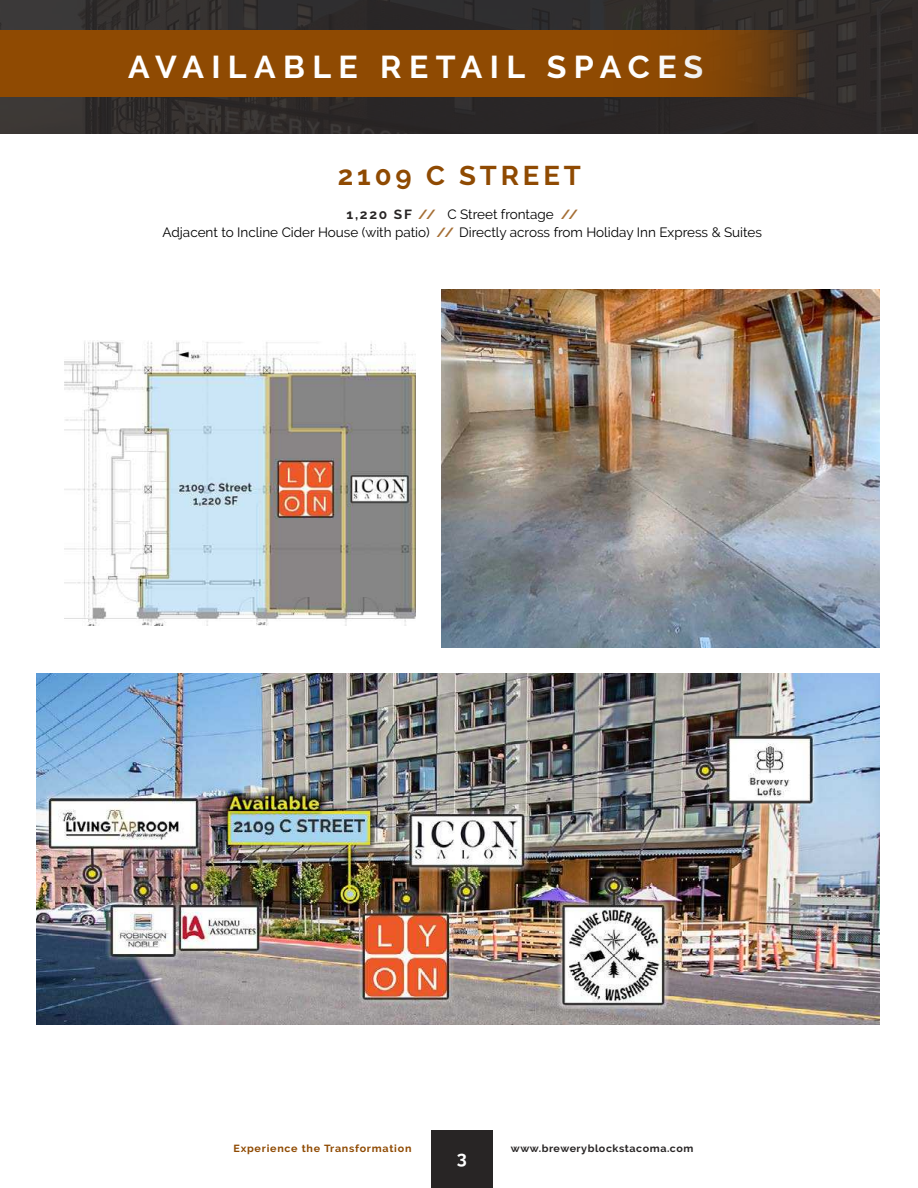
<style>
.page{position:relative;width:918px;height:1188px;background:#fff}
.page>*{position:absolute;margin:0;border:0;box-sizing:border-box;transform-origin:0 0}
.t1{font:700 31.5px "Raleway";letter-spacing:.23em;color:#fff}
.t2{font:700 27px "Raleway";letter-spacing:.14em;color:#8f4a02}
.t3{font:700 18px "Raleway";color:#fff}
.t4{font:13.5px/18px "Raleway";color:#000;text-align:center}
.t5{font:700 10.35px "Raleway";letter-spacing:.07em;color:#8f4a02;scale:1.04 1}
.t6{font:700 10.35px "Raleway";letter-spacing:.05em;color:#282525;scale:1.04 1}
.s1{font-weight:700;font-size:13.2px;color:#282525}
.s2{font-weight:700;font-size:13.2px;color:#a56e34}
</style>
<div class="page">
<div style="left:431px;top:1130px;width:62px;height:58px;background:#282525"></div>
<img style="left:64px;top:341px;width:352px;height:285px">
<img style="left:441px;top:290px;width:439px;height:357px">
<img style="left:36px;top:673px;width:844px;height:351px">
<div style="left:0;top:0;width:918px;height:134px;background:#282525"></div>
<div style="left:0;top:30px;width:809px;height:66px;background:#8f4a02"></div>
<h1 class="t1" style="left:128px;top:49px;width:577px">AVAILABLE RETAIL SPACES</h1>
<p class="t2" style="left:338px;top:161px;width:244px">2109 C STREET</p>
<p class="t4" style="left:163px;top:205px;width:601px"><span class="s1">1,220 SF</span> <span class="s2">//</span> C Street frontage <span class="s2">//<br></span>Adjacent to Incline Cider House (with patio) <span class="s2">//</span> Directly across from Holiday Inn Express &amp; Suites</p>
<p class="t5" style="left:233px;top:1142px;width:173px">Experience the Transformation</p>
<p class="t6" style="left:511px;top:1142px;width:177px">www.breweryblockstacoma.com</p>
<h3 class="t3" style="left:457px;top:1148px;width:12px">3</h3>
</div>
